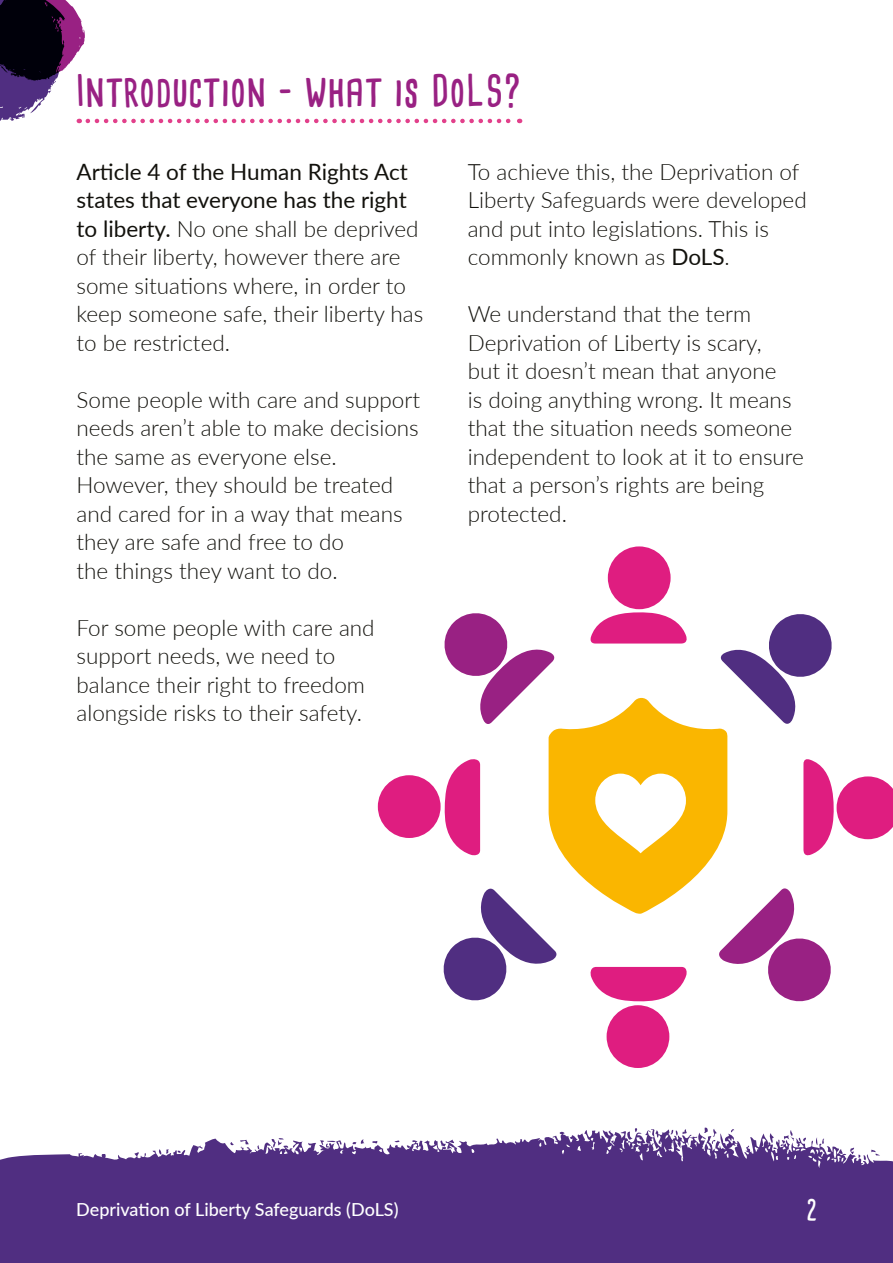
<style>
.page{position:relative;width:893px;height:1263px;background:#fff}
.page>*{position:absolute;margin:0;border:0;box-sizing:border-box;transform-origin:0 0}
.Section_Title_H2{font:700 42px "Cardenio Modern";letter-spacing:.02em;color:#992183}
.t1{font:700 27px "Cardenio Modern";color:#fff}
.t2{font:300 22.5px/28.5px "Lato";color:#12110c}
.t3{font:500 18px "Lato";color:#fff}
.s1{font-weight:400}
</style>
<div class="page">
<svg style="left:0;top:0;width:520px;height:124px"></svg>
<div style="left:608px;top:546px;width:63px;height:63px;background:#df1d80;border-radius:50%"></div>
<div style="left:607px;top:1005px;width:62px;height:63px;background:#df1d80;border-radius:50%"></div>
<div style="left:378px;top:775px;width:63px;height:63px;background:#df1d80;border-radius:50%"></div>
<svg style="left:443px;top:612px;width:450px;height:390px"></svg>
<svg style="left:0;top:1127px;width:893px;height:136px;background:#6a4d94"></svg>
<h2 class="Section_Title_H2" style="left:77px;top:62px;width:446px">Introduction - what is DoLS?</h2>
<p class="t2" style="left:77px;top:157px;width:348px"><span class="s1">Article 4 of the Human Rights Act states that everyone has the right to liberty.</span> No one shall be deprived of their liberty, however there are some situations where, in order to keep someone safe, their liberty has to be restricted.</p>
<p class="t2" style="left:77px;top:385px;width:345px">Some people with care and support needs aren’t able to make decisions the same as everyone else.<br>However, they should be treated and cared for in a way that means they are safe and free to do<br>the things they want to do.</p>
<p class="t2" style="left:77px;top:613px;width:300px">For some people with care and support needs, we need to balance their right to freedom alongside risks to their safety.</p>
<p class="t2" style="left:468px;top:157px;width:340px">To achieve this, the Deprivation of<br>Liberty Safeguards were developed and put into legislations. This is commonly known as <span class="s1">DoLS</span>.</p>
<p class="t2" style="left:468px;top:299px;width:338px">We understand that the term<br>Deprivation of Liberty is scary,<br>but it doesn’t mean that anyone<br>is doing anything wrong. It means that the situation needs someone independent to look at it to ensure that a person’s rights are being protected.</p>
<p class="t3" style="left:76px;top:1196px;width:324px">Deprivation of Liberty Safeguards (DoLS)</p>
<p class="t1" style="left:807px;top:1192px;width:13px">2</p>
</div>
